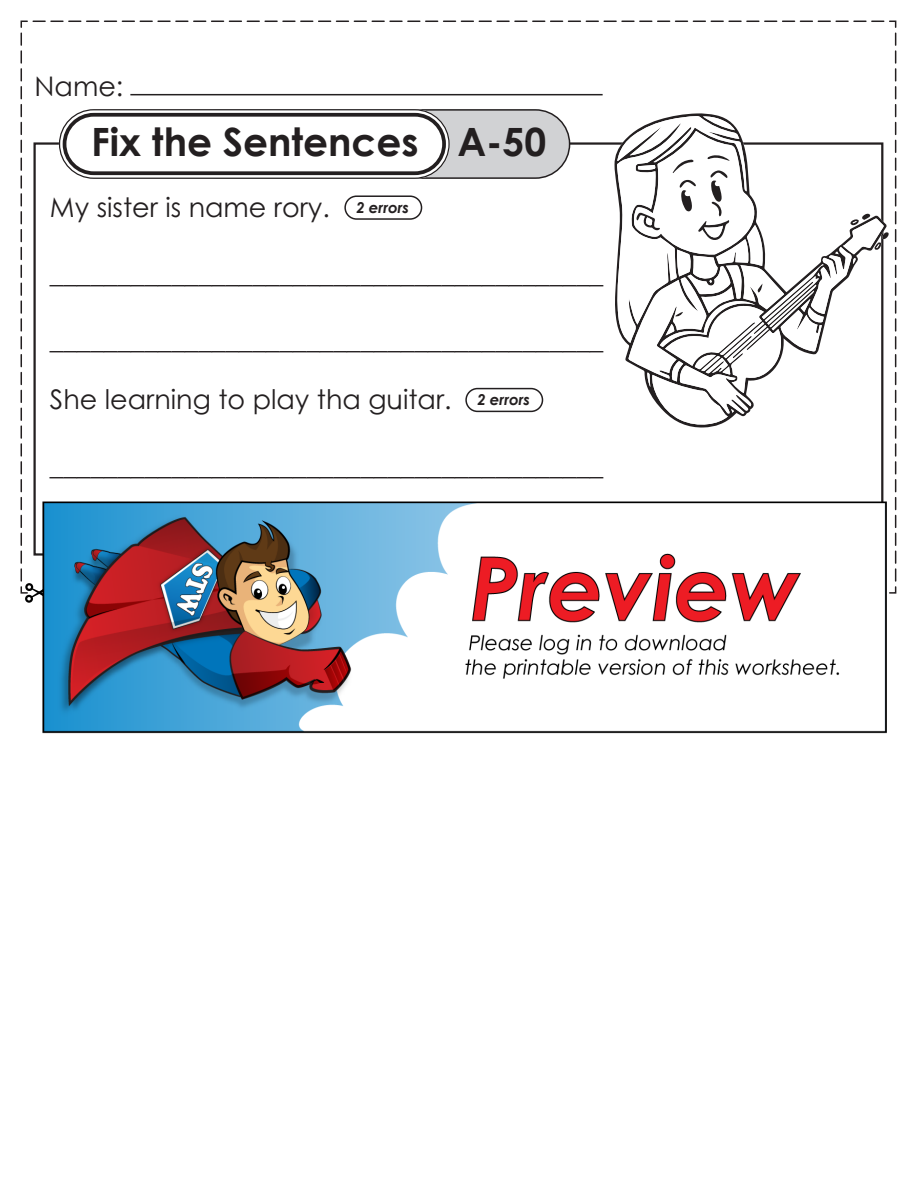
<style>
.page{position:relative;width:918px;height:1188px;background:#fff}
.page>*{position:absolute;margin:0;border:0;box-sizing:border-box;transform-origin:0 0}
.t1{font:700 39px "Century Gothic 2";color:#231f20}
.t2{font:27px "Century STW4";color:#231f20}
.t3{font:27px "Century Gothic 2";color:#231f20}
.t4{font:italic 700 15px "Century STW4";color:#231f20}
</style>
<div class="page">
<svg style="left:20px;top:20px;width:877px;height:574px"></svg>
<svg style="left:21px;top:33px;width:868px;height:570px"></svg>
<img style="left:35px;top:484px;width:852px;height:250px">
<p class="t3" style="left:35px;top:68px;width:90px">Name:</p>
<p class="t1" style="left:91px;top:113px;width:329px">Fix the Sentences</p>
<p class="t1" style="left:457px;top:113px;width:90px">A-50</p>
<p class="t2" style="left:50px;top:189px;width:281px">My sister is name rory.</p>
<p class="t4" style="left:356px;top:196px;width:54px">2 errors</p>
<p class="t2" style="left:50px;top:255px;width:555px">_________________________________________</p>
<p class="t2" style="left:50px;top:321px;width:555px">_________________________________________</p>
<p class="t2" style="left:50px;top:381px;width:403px">She learning to play tha guitar.</p>
<p class="t4" style="left:477px;top:388px;width:54px">2 errors</p>
<p class="t2" style="left:50px;top:447px;width:555px">_________________________________________</p>
</div>
